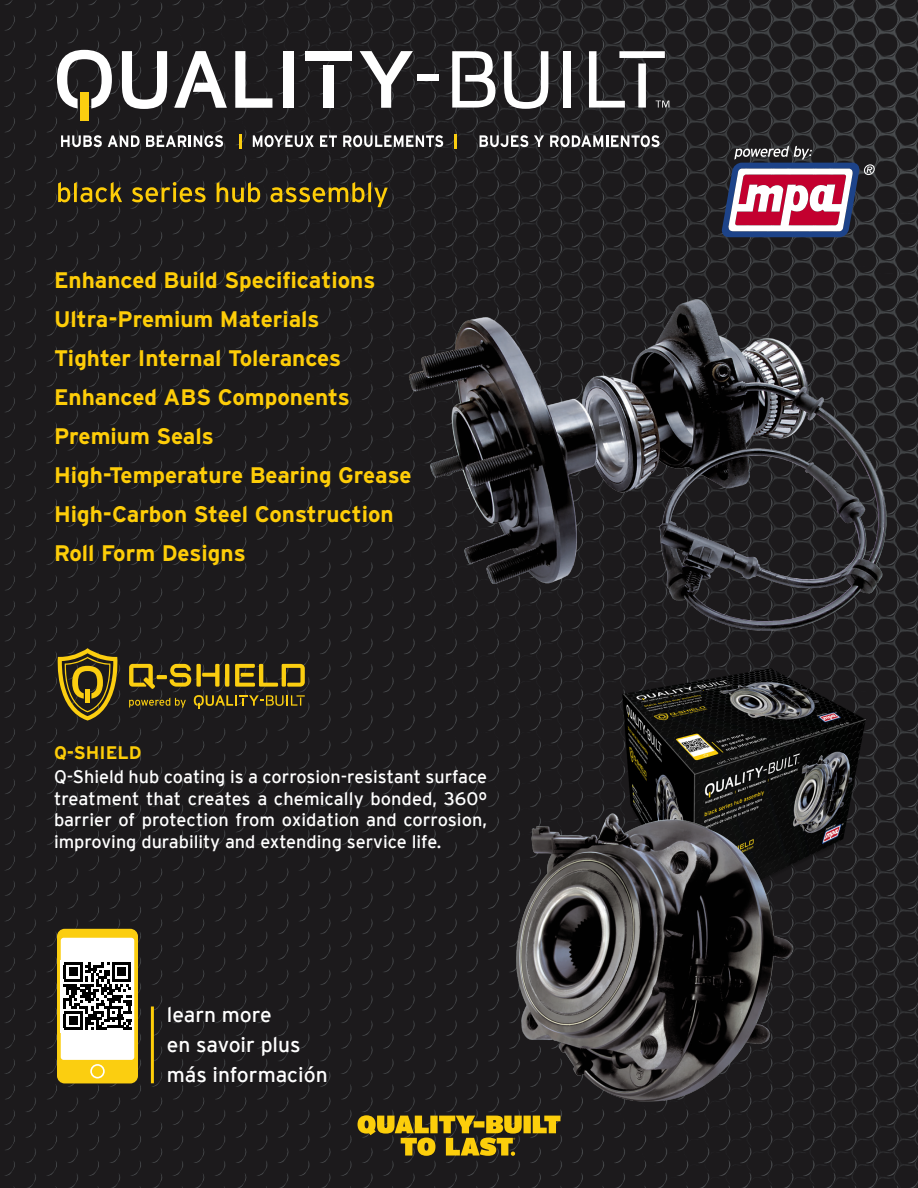
<style>
.page{position:relative;width:918px;height:1188px;background:#fff}
.page>*{position:absolute;margin:0;border:0;box-sizing:border-box;transform-origin:0 0}
.t1{font:700 22.5px "Interstate";color:#fecd08}
.t2{font:21px "Interstate";color:#fff}
.t3{font:700 18.15px "Interstate";color:#fecd08}
.t4{font:18px/21.6px "Interstate";color:#fff;text-align:justify}
</style>
<div class="page">
<img style="left:0;top:0;width:918px;height:1188px">
<svg style="left:721px;top:146px;width:154px;height:91px"></svg>
<hr style="left:239px;top:134px;width:3px;height:15px;background:#fbce10">
<hr style="left:454px;top:134px;width:3px;height:15px;background:#fbce10">
<svg style="left:61px;top:135px;width:41px;height:12px"></svg>
<svg style="left:108px;top:135px;width:32px;height:12px"></svg>
<svg style="left:146px;top:135px;width:77px;height:12px"></svg>
<svg style="left:253px;top:135px;width:61px;height:12px"></svg>
<svg style="left:320px;top:135px;width:17px;height:12px"></svg>
<svg style="left:343px;top:135px;width:100px;height:12px"></svg>
<svg style="left:480px;top:135px;width:48px;height:12px"></svg>
<svg style="left:534px;top:135px;width:10px;height:12px"></svg>
<svg style="left:550px;top:135px;width:110px;height:12px"></svg>
<svg style="left:122px;top:51px;width:45px;height:58px"></svg>
<svg style="left:174px;top:51px;width:53px;height:57px"></svg>
<svg style="left:235px;top:51px;width:37px;height:57px"></svg>
<div style="left:284px;top:51px;width:10px;height:57px;background:#fff"></div>
<div style="left:324px;top:66px;width:10px;height:42px;background:#fff"></div>
<div style="left:306px;top:51px;width:46px;height:9px;background:#fff"></div>
<svg style="left:360px;top:51px;width:53px;height:57px"></svg>
<svg style="left:452px;top:51px;width:43px;height:57px"></svg>
<svg style="left:504px;top:51px;width:44px;height:58px"></svg>
<div style="left:563px;top:51px;width:8px;height:57px;background:#fff"></div>
<svg style="left:589px;top:51px;width:80px;height:57px"></svg>
<svg style="left:57px;top:50px;width:55px;height:59px"></svg>
<div style="left:80px;top:92px;width:8px;height:29px;background:#fbce10"></div>
<div style="left:417px;top:75px;width:22px;height:6px;background:#fff"></div>
<svg style="left:57px;top:648px;width:61px;height:73px;background:#675618"></svg>
<div style="left:85px;top:690px;width:5px;height:13px;background:#fbce10"></div>
<svg style="left:129px;top:664px;width:26px;height:25px"></svg>
<hr style="left:157px;top:675px;width:10px;height:4px;background:#fbce10">
<svg style="left:170px;top:664px;width:59px;height:23px"></svg>
<svg style="left:235px;top:664px;width:70px;height:23px;background:#806a17"></svg>
<svg style="left:194px;top:695px;width:111px;height:13px"></svg>
<svg style="left:129px;top:698px;width:57px;height:10px"></svg>
<div style="left:57px;top:929px;width:81px;height:154px;background:#fbce10;border-radius:8px"></div>
<div style="left:61px;top:938px;width:73px;height:122px;background:#fff;border-radius:3px"></div>
<svg style="left:90px;top:1064px;width:15px;height:15px"></svg>
<div style="left:92px;top:1066px;width:11px;height:11px;background:#fbce10;border-radius:50%"></div>
<hr style="left:151px;top:1006px;width:3px;height:77px;background:#fecd08">
<svg style="left:63px;top:962px;width:69px;height:68px"></svg>
<svg style="left:64px;top:963px;width:67px;height:67px"></svg>
<div style="left:69px;top:1017px;width:8px;height:8px;background:#000"></div>
<img style="left:528px;top:658px;width:390px;height:279px">
<img style="left:484px;top:789px;width:335px;height:345px">
<svg style="left:58px;top:182px;width:330px;height:25px;background:#554817"></svg>
<svg style="left:358px;top:1115px;width:202px;height:41px;background:#806b15"></svg>
<img style="left:388px;top:285px;width:530px;height:373px">
<p class="t1" style="left:54px;top:266px;width:323px">Enhanced Build Specifications</p>
<p class="t1" style="left:54px;top:305px;width:267px">Ultra-Premium Materials</p>
<p class="t1" style="left:54px;top:344px;width:289px">Tighter Internal Tolerances</p>
<p class="t1" style="left:54px;top:383px;width:298px">Enhanced ABS Components</p>
<p class="t1" style="left:54px;top:422px;width:161px">Premium Seals</p>
<p class="t1" style="left:54px;top:461px;width:359px">High-Temperature Bearing Grease</p>
<p class="t1" style="left:54px;top:500px;width:341px">High-Carbon Steel Construction</p>
<p class="t1" style="left:54px;top:539px;width:193px">Roll Form Designs</p>
<p class="t3" style="left:54px;top:742px;width:89px">Q-SHIELD</p>
<p class="t4" style="left:54px;top:766px;width:435px">Q-Shield hub coating is a corrosion-resistant surface treatment that creates a chemically bonded, 360º barrier of protection from oxidation and corrosion, improving durability and extending service life.</p>
<p class="t2" style="left:167px;top:1003px;width:106px">learn more</p>
<p class="t2" style="left:167px;top:1033px;width:135px">en savoir plus</p>
<p class="t2" style="left:167px;top:1063px;width:162px">más información</p>
</div>
